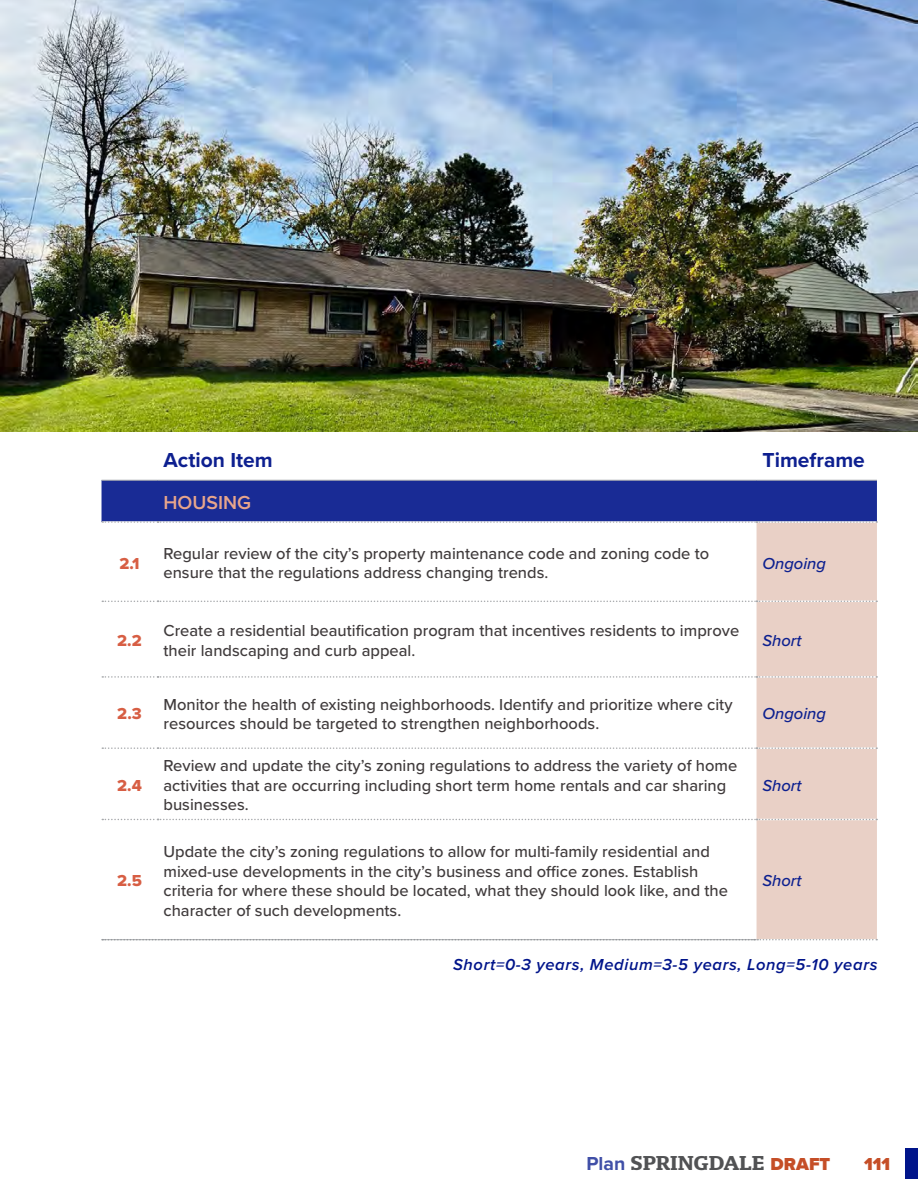
<style>
.page{position:relative;width:918px;height:1188px;background:#fff}
.page>*{position:absolute;margin:0;border:0;box-sizing:border-box;transform-origin:0 0}
.t1{font:700 21px "Mislab Std";color:#515254}
.t2{font:700 21px "Proxima Nova";color:#00148a}
.t3{font:600 19.5px "Proxima Nova";color:#e7a185}
.t4{font:900 18px "Proxima Nova";color:#c54e27}
.t5{font:500 16.5px/19.5px "Proxima Nova";color:#353031}
.Captions{font:italic 600 16.5px "Proxima Nova";letter-spacing:.04em;color:#00148a}
.t6{font:italic 500 16.5px "Proxima Nova";color:#00148a}
.t7{font:16.5px "Proxima Nova Extrabld";color:#d5563a}
.s1{font-family:"Proxima Nova";font-size:19.5px;color:#404fa7}
.s2{font-family:"Proxima Nova";font-weight:900;font-size:18px;color:#c54e27}
</style>
<div class="page">
<div style="left:906px;top:1148px;width:12px;height:30px;background:#00148a"></div>
<div style="left:757px;top:523px;width:120px;height:416px;background:#e9d0c6"></div>
<svg style="left:102px;top:480px;width:775px;height:43px;background:#243598"></svg>
<svg style="left:102px;top:601px;width:775px;height:1px"></svg>
<svg style="left:102px;top:676px;width:775px;height:2px"></svg>
<svg style="left:102px;top:747px;width:775px;height:2px"></svg>
<svg style="left:102px;top:819px;width:775px;height:1px"></svg>
<img style="left:0;top:0;width:918px;height:432px">
<svg style="left:102px;top:939px;width:775px;height:1px"></svg>
<p class="t2" style="left:164px;top:444px;width:111px">Action Item</p>
<p class="t2" style="left:763px;top:444px;width:104px">Timeframe</p>
<p class="t3" style="left:164px;top:487px;width:89px">HOUSING</p>
<p class="t7" style="left:120px;top:551px;width:22px">2.1</p>
<p class="t5" style="left:164px;top:543px;width:547px">Regular review of the city’s property maintenance code and zoning code to ensure that the regulations address changing trends.</p>
<p class="t6" style="left:763px;top:551px;width:65px">Ongoing</p>
<p class="t7" style="left:117px;top:628px;width:26px">2.2</p>
<p class="t5" style="left:164px;top:620px;width:577px">Create a residential beautification program that incentives residents to improve their landscaping and curb appeal.</p>
<p class="t6" style="left:763px;top:628px;width:41px">Short</p>
<p class="t7" style="left:117px;top:702px;width:26px">2.3</p>
<p class="t5" style="left:164px;top:694px;width:571px">Monitor the health of existing neighborhoods. Identify and prioritize where city resources should be targeted to strengthen neighborhoods.</p>
<p class="t6" style="left:763px;top:702px;width:65px">Ongoing</p>
<p class="t7" style="left:117px;top:773px;width:26px">2.4</p>
<p class="t7" style="left:117px;top:869px;width:26px">2.5</p>
<p class="t5" style="left:164px;top:755px;width:575px">Review and update the city’s zoning regulations to address the variety of home activities that are occurring including short term home rentals and car sharing businesses.</p>
<p class="t5" style="left:164px;top:841px;width:566px">Update the city’s zoning regulations to allow for multi-family residential and mixed-use developments in the city’s business and office zones. Establish criteria for where these should be located, what they should look like, and the character of such developments.</p>
<p class="t6" style="left:763px;top:773px;width:41px">Short</p>
<p class="t6" style="left:763px;top:869px;width:41px">Short</p>
<p class="Captions" style="left:453px;top:952px;width:426px">Short=0-3 years, Medium=3-5 years, Long=5-10 years</p>
<p class="t1" style="left:586px;top:1152px;width:245px"><span class="s1">Plan</span> SPRINGDALE <span class="s2">DRAFT</span></p>
<p class="t4" style="left:864px;top:1150px;width:28px">111</p>
</div>
